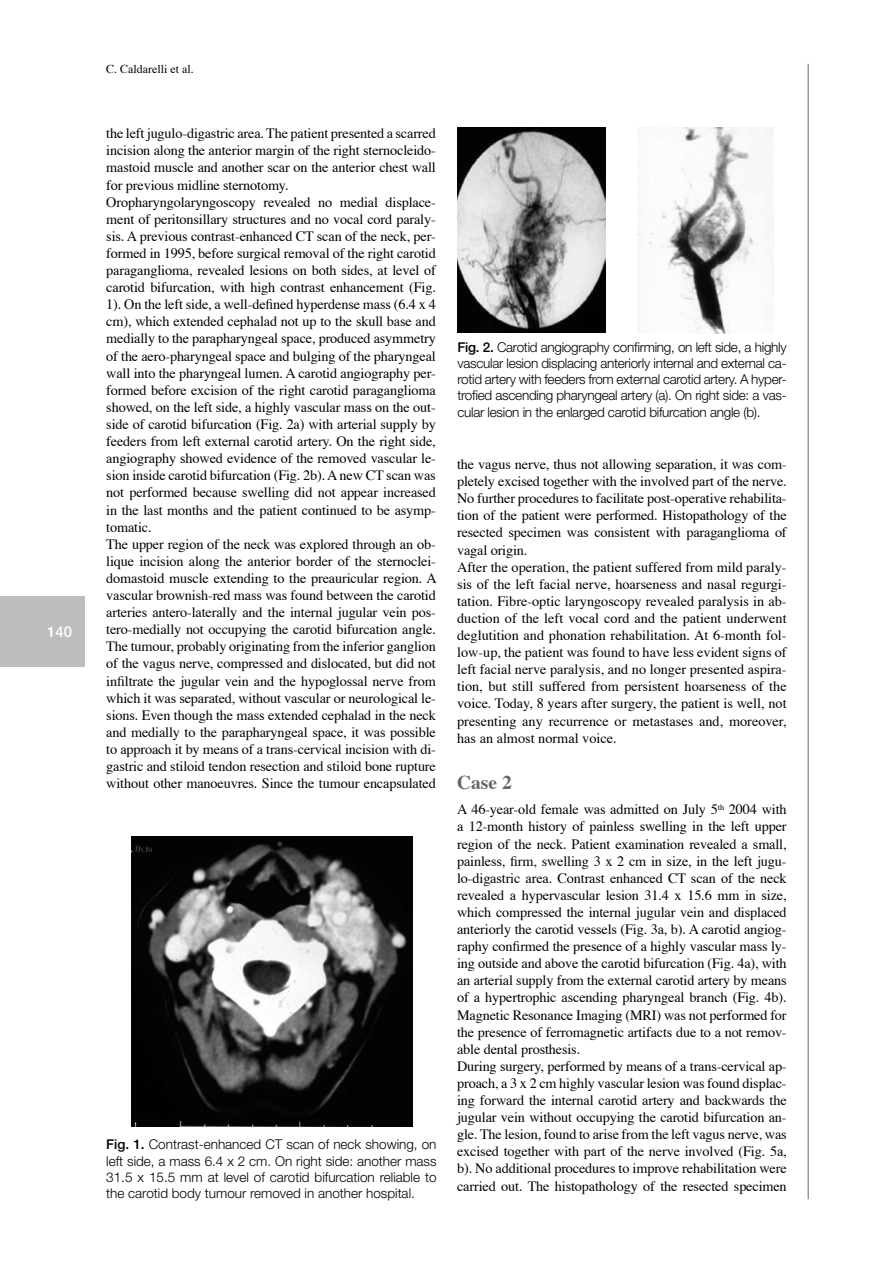
<style>
.page{position:relative;width:893px;height:1263px;background:#fff}
.page>*{position:absolute;margin:0;border:0;box-sizing:border-box;transform-origin:0 0}
.t1{font:700 19.5px "Times";color:#646567}
.t2{font:500 15px "Helvetica Neue LT Std";color:#fff}
.t3{font:14.25px/17.1px "Times";letter-spacing:-.01em;color:#000}
.t4{font:300 13.5px/16.2px "Helvetica Neue LT Std";letter-spacing:-.01em;color:#000;text-align:justify}
.t5{font:12px "Times";color:#000}
.s1{font-weight:500}
</style>
<div class="page">
<hr style="left:808px;top:64px;width:1px;height:1135px;background:#646567">
<div style="left:0;top:596px;width:85px;height:70px;background:#bcbdbe"></div>
<img style="left:132px;top:836px;width:280px;height:291px">
<img style="left:457px;top:128px;width:149px;height:204px">
<img style="left:638px;top:128px;width:135px;height:206px">
<p class="t2" style="left:47px;top:622px;width:27px">140</p>
<p class="t5" style="left:106px;top:61px;width:89px">C. Caldarelli et al.</p>
<p class="t3" style="left:106px;top:126px;width:331px">the left jugulo-digastric area. The patient presented a scarred incision along the anterior margin of the right sternocleido&shy;mastoid muscle and another scar on the anterior chest wall for previous midline sternotomy.<br>Oropharyngolaryngoscopy revealed no medial displace&shy;ment of peritonsillary structures and no vocal cord paraly&shy;sis. A previous contrast-enhanced CT scan of the neck, per&shy;formed in 1995, before surgical removal of the right carotid paraganglioma, revealed lesions on both sides, at level of carotid bifurcation, with high contrast enhancement (Fig.<br>1). On the left side, a well-defined hyperdense mass (6.4 x 4 cm), which extended cephalad not up to the skull base and medially to the para-pharyngeal space, produced asymmetry of the aero-pharyngeal space and bulging of the pharyngeal wall into the pharyngeal lumen. A carotid angiography per&shy;formed before excision of the right carotid paraganglioma showed, on the left side, a highly vascular mass on the out&shy;side of carotid bifurcation (Fig. 2a) with arterial supply by feeders from left external carotid artery. On the right side, angiography showed evidence of the removed vascular le&shy;sion inside carotid bifurcation (Fig. 2b). A new CT scan was not performed because swelling did not appear increased in the last months and the patient continued to be asymp&shy;tomatic.<br>The upper region of the neck was explored through an ob&shy;lique incision along the anterior border of the sternoclei&shy;domastoid muscle extending to the preauricular region. A vascular brownish-red mass was found between the carotid arteries antero-laterally and the internal jugular vein pos&shy;tero-medially not occupying the carotid bifurcation angle.<br>The tumour, probably originating from the inferior ganglion of the vagus nerve, compressed and dislocated, but did not infiltrate the jugular vein and the hypoglossal nerve from which it was separated, without vascular or neurological le&shy;sions. Even though the mass extended cephalad in the neck and medially to the parapharyngeal space, it was possible to approach it by means of a trans-cervical incision with di&shy;gastric and stiloid tendon resection and stiloid bone rupture without other manoeuvres. Since the tumour encapsulated</p>
<p class="t4" style="left:106px;top:1136px;width:332px"><span class="s1">Fig. 1.</span> Contrast-enhanced CT scan of neck showing, on left side, a mass 6.4 x 2 cm. On right side: another mass 31.5 x 15.5 mm at level of carotid bifurcation reliable to the carotid body tumour removed in another hospital.</p>
<p class="t4" style="left:457px;top:339px;width:331px"><span class="s1">Fig. 2.</span> Carotid angiography confirming, on left side, a highly vascular lesion displacing anteriorly internal and external ca&shy;rotid artery with feeders from external carotid artery. A hyper&shy;trofied ascending pharyngeal artery (a). On right side: a vas&shy;cular lesion in the enlarged carotid bifurcation angle (b).</p>
<p class="t3" style="left:457px;top:456px;width:331px">the vagus nerve, thus not allowing separation, it was com&shy;pletely excised together with the involved part of the nerve.<br>No further procedures to facilitate post-operative rehabilita&shy;tion of the patient were performed. Histopathology of the resected specimen was consistent with paraganglioma of vagal origin.<br>After the operation, the patient suffered from mild paraly&shy;sis of the left facial nerve, hoarseness and nasal regurgi&shy;tation. Fibre-optic laryngoscopy revealed paralysis in ab&shy;duction of the left vocal cord and the patient underwent deglutition and phonation rehabilitation. At 6-month fol&shy;low-up, the patient was found to have less evident signs of left facial nerve paralysis, and no longer presented aspira&shy;tion, but still suffered from persistent hoarseness of the voice. Today, 8 years after surgery, the patient is well, not presenting any recurrence or metastases and, moreover, has an almost normal voice.</p>
<h1 class="t1" style="left:457px;top:769px;width:56px">Case 2</h1>
<p class="t3" style="left:457px;top:802px;width:331px">A 46-year-old female was admitted on July 5<sup>th</sup> 2004 with a 12-month history of painless swelling in the left upper region of the neck. Patient examination revealed a small, painless, firm, swelling 3 x 2 cm in size, in the left jugu&shy;lo-digastric area. Contrast enhanced CT scan of the neck revealed a hypervascular lesion 31.4 x 15.6 mm in size, which compressed the internal jugular vein and displaced anteriorly the carotid vessels (Fig. 3a, b). A carotid angiog&shy;raphy confirmed the presence of a highly vascular mass ly&shy;ing outside and above the carotid bifurcation (Fig. 4a), with an arterial supply from the external carotid artery by means of a hypertrophic ascending pharyngeal branch (Fig. 4b).<br>Magnetic Resonance Imaging (MRI) was not performed for the presence of ferromagnetic artifacts due to a not remov&shy;able dental prosthesis.<br>During surgery, performed by means of a trans-cervical ap&shy;proach, a 3 x 2 cm highly vascular lesion was found displac&shy;ing forward the internal carotid artery and backwards the jugular vein without occupying the carotid bifurcation an&shy;gle. The lesion, found to arise from the left vagus nerve, was excised together with part of the nerve involved (Fig. 5a, b). No additional procedures to improve rehabilitation were carried out. The histopathology of the resected specimen</p>
</div>
